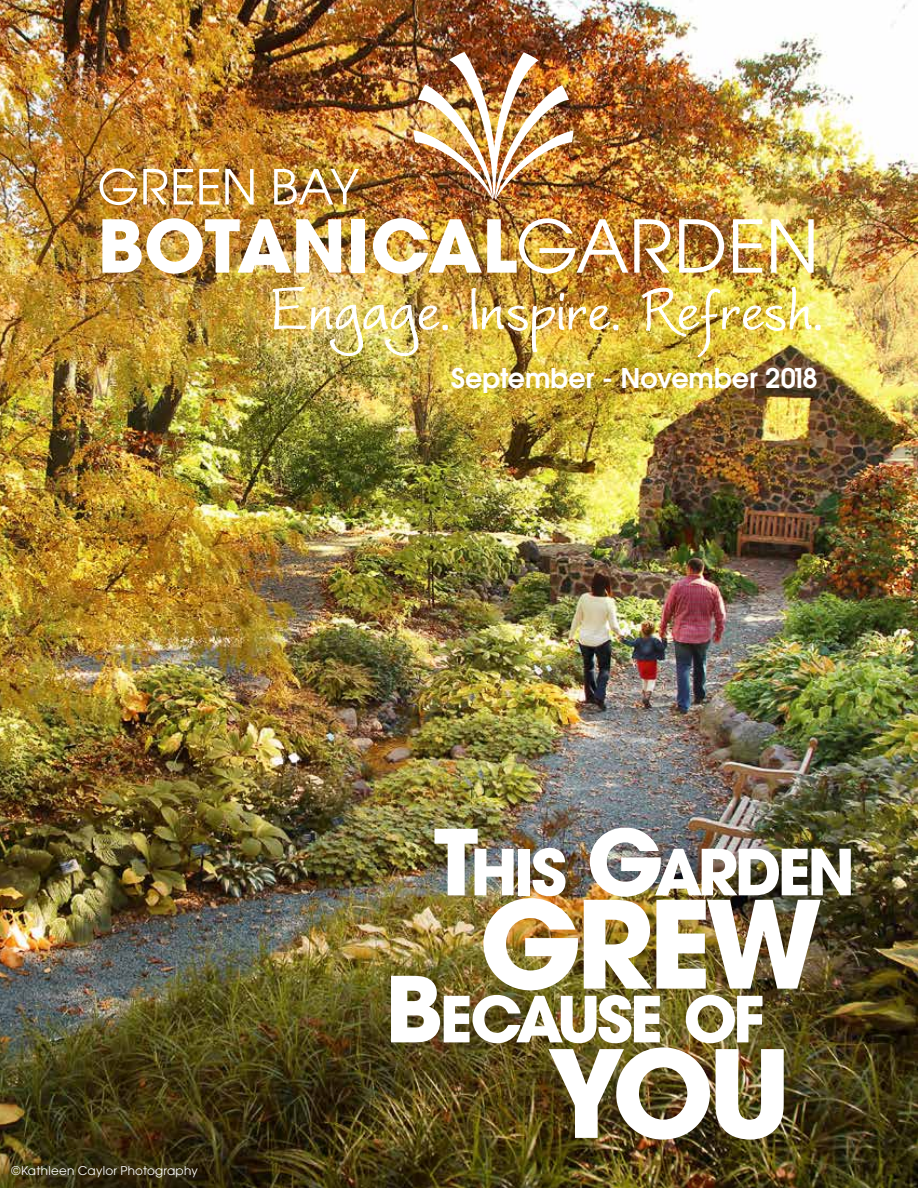
<style>
.page{position:relative;width:918px;height:1188px;background:#fff}
.page>*{position:absolute;margin:0;border:0;box-sizing:border-box;transform-origin:0 0}
.t1{font:700 120px "Avant Garde";letter-spacing:-.055em;color:#fff}
.t2{font:700 63px "Avant Garde";letter-spacing:-.06em;color:#fff}
.t3{font:600 27px "Avant Garde";letter-spacing:-.005em;color:#fff}
.t4{font:12px "Avant Garde";letter-spacing:.02em;color:#fff}
.s1{font-size:90px}
</style>
<div class="page">
<img style="left:0;top:0;width:918px;height:1188px">
<svg style="left:99px;top:168px;width:38px;height:37px"></svg>
<svg style="left:143px;top:169px;width:24px;height:36px"></svg>
<svg style="left:174px;top:169px;width:19px;height:36px"></svg>
<svg style="left:199px;top:169px;width:20px;height:36px"></svg>
<svg style="left:225px;top:169px;width:29px;height:36px"></svg>
<img style="left:274px;top:169px;width:85px;height:36px">
<img style="left:102px;top:218px;width:239px;height:56px">
<div style="left:352px;top:219px;width:13px;height:54px;background:#fff"></div>
<img style="left:373px;top:218px;width:255px;height:56px">
<img style="left:634px;top:219px;width:36px;height:54px">
<img style="left:679px;top:219px;width:45px;height:54px">
<img style="left:733px;top:219px;width:29px;height:54px">
<img style="left:771px;top:219px;width:43px;height:54px">
<img style="left:414px;top:52px;width:159px;height:148px">
<img style="left:272px;top:286px;width:176px;height:72px">
<img style="left:471px;top:288px;width:148px;height:64px">
<img style="left:642px;top:284px;width:179px;height:73px">
<p class="t4" style="left:12px;top:1164px;width:188px">©Kathleen Caylor Photography</p>
<h3 class="t3" style="left:451px;top:361px;width:368px">September - November 2018</h3>
<h2 class="t2" style="left:434px;top:831px;width:423px"><span class="s1">T</span>HIS <span class="s1">G</span>ARDEN</h2>
<h1 class="t1" style="left:479px;top:867px;width:345px">GREW<sub>OF</sub></h1>
<h2 class="t2" style="left:385px;top:978px;width:279px"><span class="s1">B</span>ECAUSE</h2>
<h1 class="t1" style="left:547px;top:1016px;width:246px">YOU</h1>
</div>
